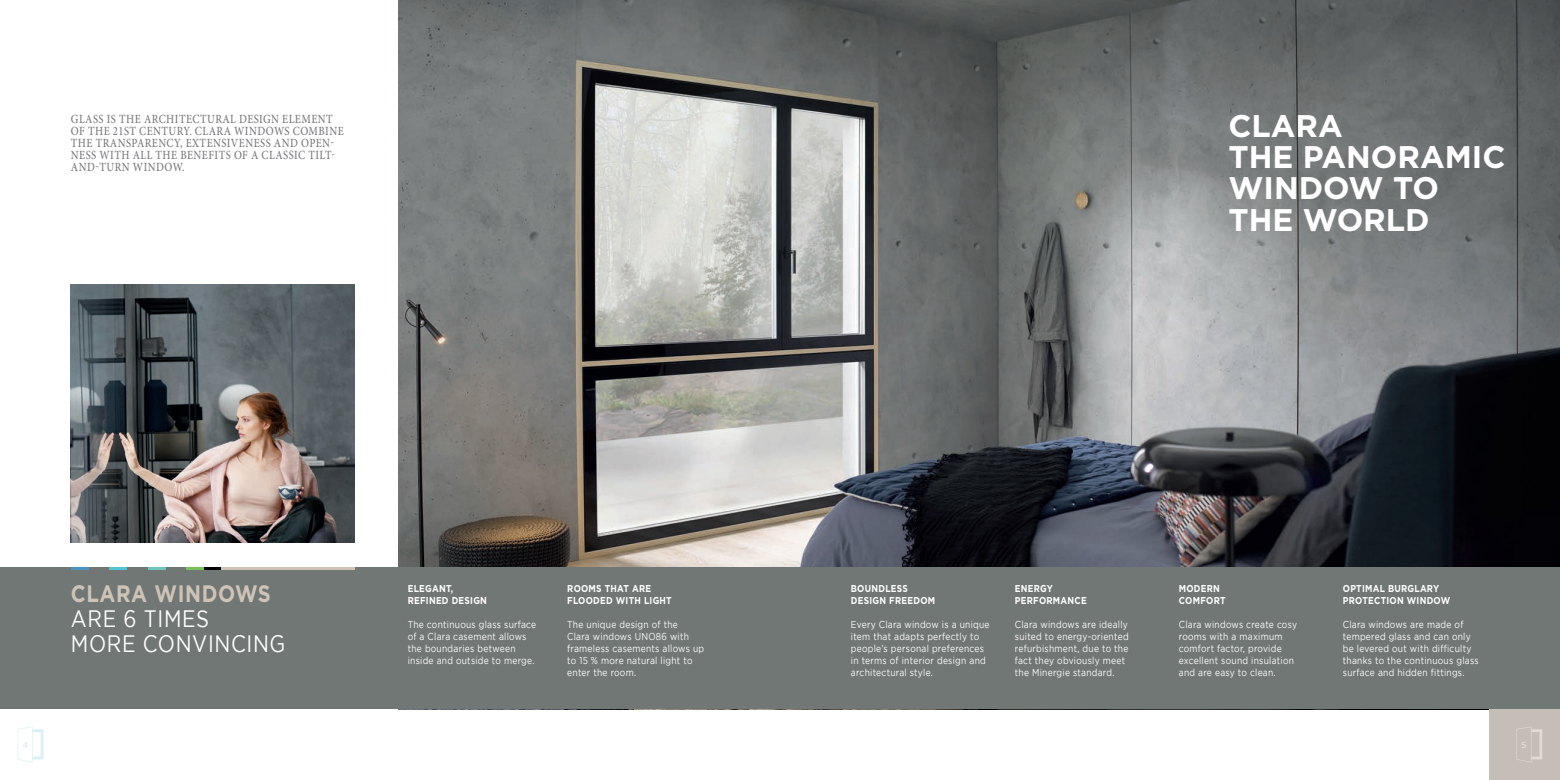
<style>
.page{position:relative;width:1560px;height:780px;background:#fff}
.page>*{position:absolute;margin:0;border:0;box-sizing:border-box;transform-origin:0 0}
.t1{font:700 31.25px/31.2px "Gotham";color:#fff}
.t2{font:23.75px/25px "Gotham";letter-spacing:.03em;color:#fff;scale:.85 1}
.t3{font:700 23.75px "Gotham";letter-spacing:.03em;color:#cfc3b6;scale:.85 1}
.t4{font:500 12.5px/12px "Minion Pro";letter-spacing:.04em;color:#79797d;scale:.85 1}
.t5{font:10px/12px "Gotham";letter-spacing:.03em;color:#fff;scale:.85 1}
.t6{font:700 10px/12px "Gotham";letter-spacing:.03em;color:#fff;scale:.85 1}
.t7{font:500 8.75px "Gotham";color:#e0dbd6}
</style>
<div class="page">
<img style="left:399px;top:0;width:1160px;height:567px">
<div style="left:0;top:567px;width:780px;height:142px;background:#717775"></div>
<div style="left:780px;top:567px;width:779px;height:142px;background:#717775"></div>
<div style="left:1488px;top:709px;width:71px;height:71px;background:#c5beb6"></div>
<svg style="left:18px;top:726px;width:25px;height:36px"></svg>
<svg style="left:1516px;top:726px;width:25px;height:36px"></svg>
<svg style="left:71px;top:567px;width:18px;height:2px"></svg>
<svg style="left:109px;top:567px;width:18px;height:2px"></svg>
<svg style="left:148px;top:567px;width:17px;height:2px"></svg>
<svg style="left:186px;top:567px;width:35px;height:2px"></svg>
<hr style="left:221px;top:567px;width:133px;height:2px;background:#cfc3b6">
<img style="left:70px;top:285px;width:284px;height:257px">
<p class="t4" style="left:71px;top:113px;width:322px">GLASS IS THE ARCHITECTURAL DESIGN ELEMENT OF THE 21ST CENTURY. CLARA WINDOWS COMBINE THE TRANSPARENCY, EXTENSIVENESS AND OPEN-NESS WITH ALL THE BENEFITS OF A CLASSIC TILT-AND-TURN WINDOW.</p>
<h2 class="t3" style="left:71px;top:580px;width:237px">CLARA WINDOWS</h2>
<h2 class="t2" style="left:71px;top:606px;width:254px">ARE 6 TIMES<br>MORE CONVINCING</h2>
<p class="t6" style="left:407px;top:582px;width:95px">ELEGANT,<br>REFINED DESIGN</p>
<p class="t5" style="left:407px;top:618px;width:153px">The continuous glass surface of a Clara casement allows the boundaries between inside and outside to merge.</p>
<p class="t6" style="left:567px;top:582px;width:124px">ROOMS THAT ARE<br>FLOODED WITH LIGHT</p>
<p class="t5" style="left:567px;top:618px;width:163px">The unique design of the<br>Clara windows UNO86 with frameless casements allows up to 15 % more natural light to enter the room.</p>
<h1 class="t1" style="left:1228px;top:109px;width:278px">CLARA<br>THE PANORAMIC<br>WINDOW TO<br>THE WORLD</h1>
<p class="t6" style="left:850px;top:582px;width:101px">BOUNDLESS<br>DESIGN FREEDOM</p>
<p class="t5" style="left:850px;top:618px;width:165px">Every Clara window is a unique item that adapts perfectly to people’s personal preferences in terms of interior design and architectural style.</p>
<p class="t6" style="left:1014px;top:582px;width:86px">ENERGY<br>PERFORMANCE</p>
<p class="t5" style="left:1014px;top:618px;width:135px">Clara windows are ideally suited to energy-oriented refurbishment, due to the fact they obviously meet the Minergie standard.</p>
<p class="t6" style="left:1178px;top:582px;width:56px">MODERN<br>COMFORT</p>
<p class="t5" style="left:1178px;top:618px;width:141px">Clara windows create cosy rooms with a maximum comfort factor, provide excellent sound insulation and are easy to clean.</p>
<p class="t6" style="left:1342px;top:582px;width:128px">OPTIMAL BURGLARY<br>PROTECTION WINDOW</p>
<p class="t5" style="left:1342px;top:618px;width:161px">Clara windows are made of tempered glass and can only be levered out with difficulty thanks to the continuous glass surface and hidden fittings.</p>
<p class="t7" style="left:1520px;top:740px;width:7px">5</p>
</div>
